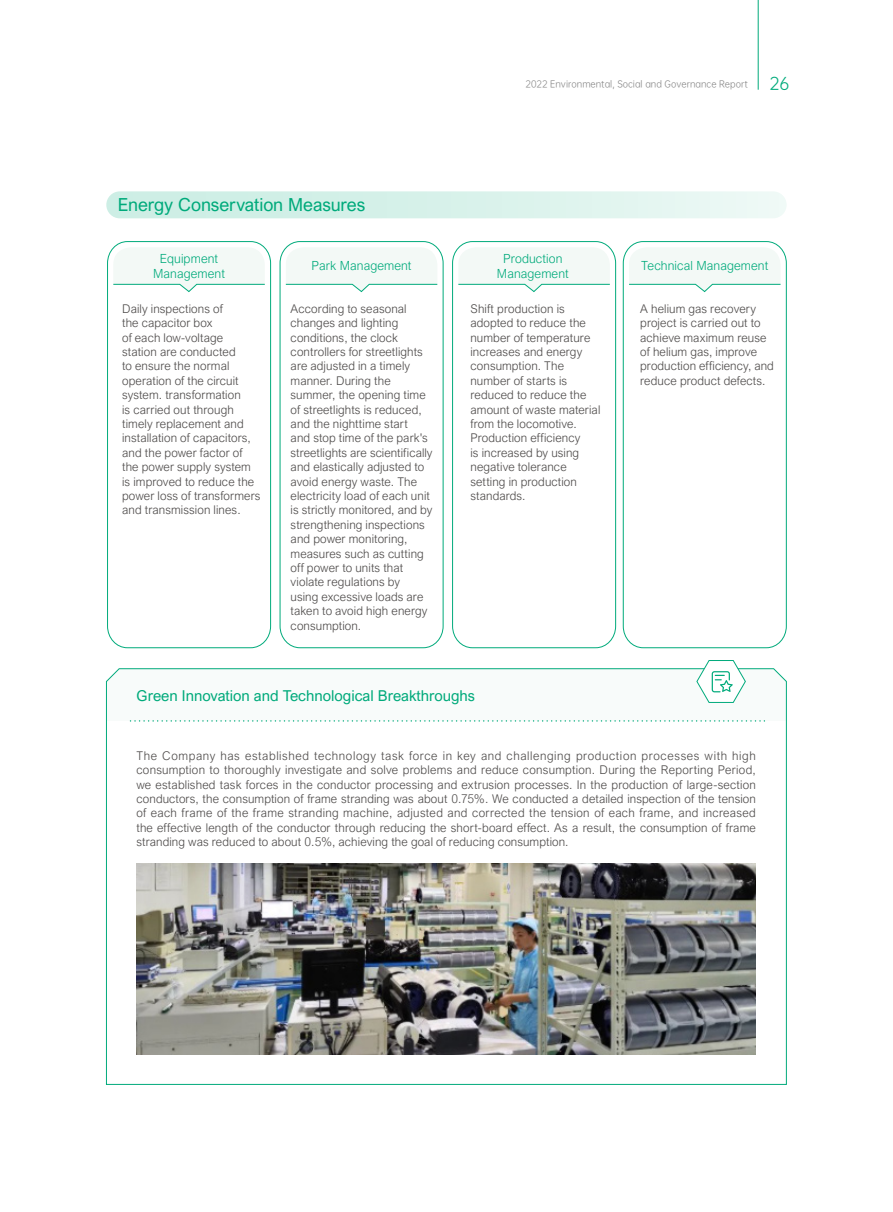
<style>
.page{position:relative;width:893px;height:1212px;background:#fff}
.page>*{position:absolute;margin:0;border:0;box-sizing:border-box;transform-origin:0 0}
.t1{font:18px "Arial Nova";letter-spacing:-.005em;color:#00aa7b}
.t2{font:16.5px "OPPO Sans R";color:#00aa7b}
.t3{font:15px "Arial Nova";color:#00aa7b}
.t4{font:300 12.6px/15.1px "Arial Nova";letter-spacing:.005em;color:#00aa7b;text-align:center}
.t5{font:300 12px/14.4px "Arial Nova";letter-spacing:.01em;color:#4c4948}
.t6{font:9px "OPPO Sans R";color:#898989}
</style>
<div class="page">
<hr style="left:758px;top:0;width:1px;height:90px;background:#00aa7b">
<div style="left:106px;top:191px;width:681px;height:27px;background:linear-gradient(to right,#c8ece2,#ebf8f4);border-radius:14px"></div>
<svg style="left:106px;top:680px;width:681px;height:405px"></svg>
<svg style="left:107px;top:660px;width:679px;height:62px"></svg>
<div style="left:107px;top:241px;width:164px;height:407px;border:1px solid #00aa7b;border-radius:21px"></div>
<svg style="left:113px;top:247px;width:152px;height:45px"></svg>
<div style="left:280px;top:241px;width:163px;height:407px;border:1px solid #00aa7b;border-radius:21px"></div>
<svg style="left:285px;top:247px;width:153px;height:45px"></svg>
<div style="left:452px;top:241px;width:164px;height:407px;border:1px solid #00aa7b;border-radius:21px"></div>
<svg style="left:458px;top:247px;width:152px;height:45px"></svg>
<div style="left:623px;top:241px;width:164px;height:407px;border:1px solid #00aa7b;border-radius:21px"></div>
<svg style="left:628px;top:247px;width:153px;height:45px"></svg>
<img style="left:136px;top:863px;width:620px;height:191px">
<h1 class="t1" style="left:118px;top:194px;width:249px">Energy Conservation Measures</h1>
<p class="t6" style="left:526px;top:77px;width:224px">2022 Environmental, Social and Governance Report</p>
<h2 class="t2" style="left:769px;top:71px;width:22px">26</h2>
<p class="t4" style="left:153px;top:251px;width:73px">Equipment<br>Management</p>
<p class="t4" style="left:497px;top:251px;width:73px">Production<br>Management</p>
<p class="t4" style="left:312px;top:258px;width:102px">Park Management</p>
<p class="t4" style="left:641px;top:258px;width:129px">Technical Management</p>
<p class="t5" style="left:122px;top:301px;width:140px">Daily inspections of<br>the capacitor box<br>of each low-voltage station are conducted<br>to ensure the normal operation of the circuit system. transformation<br>is carried out through timely replacement and installation of capacitors, and the power factor of the power supply system is improved to reduce the power loss of transformers and transmission lines.</p>
<p class="t5" style="left:291px;top:301px;width:143px">According to seasonal changes and lighting conditions, the clock controllers for streetlights are adjusted in a timely manner. During the summer, the opening time of streetlights is reduced, and the nighttime start<br>and stop time of the park's streetlights are scientifically and elastically adjusted to avoid energy waste. The electricity load of each unit is strictly monitored, and by strengthening inspections and power monitoring, measures such as cutting off power to units that violate regulations by<br>using excessive loads are taken to avoid high energy consumption.</p>
<p class="t5" style="left:470px;top:301px;width:131px">Shift production is adopted to reduce the number of temperature increases and energy consumption. The number of starts is reduced to reduce the amount of waste material from the locomotive.<br>Production efficiency<br>is increased by using negative tolerance setting in production standards.</p>
<p class="t5" style="left:640px;top:301px;width:135px">A helium gas recovery project is carried out to achieve maximum reuse of helium gas, improve production efficiency, and reduce product defects.</p>
<p class="t3" style="left:136px;top:687px;width:340px">Green Innovation and Technological Breakthroughs</p>
<p class="t5" style="left:136px;top:748px;width:621px;text-align:justify">The Company has established technology task force in key and challenging production processes with high consumption to thoroughly investigate and solve problems and reduce consumption. During the Reporting Period, we established task forces in the conductor processing and extrusion processes. In the production of large-section conductors, the consumption of frame stranding was about 0.75%. We conducted a detailed inspection of the tension of each frame of the frame stranding machine, adjusted and corrected the tension of each frame, and increased the effective length of the conductor through reducing the short-board effect. As a result, the consumption of frame stranding was reduced to about 0.5%, achieving the goal of reducing consumption.</p>
</div>
